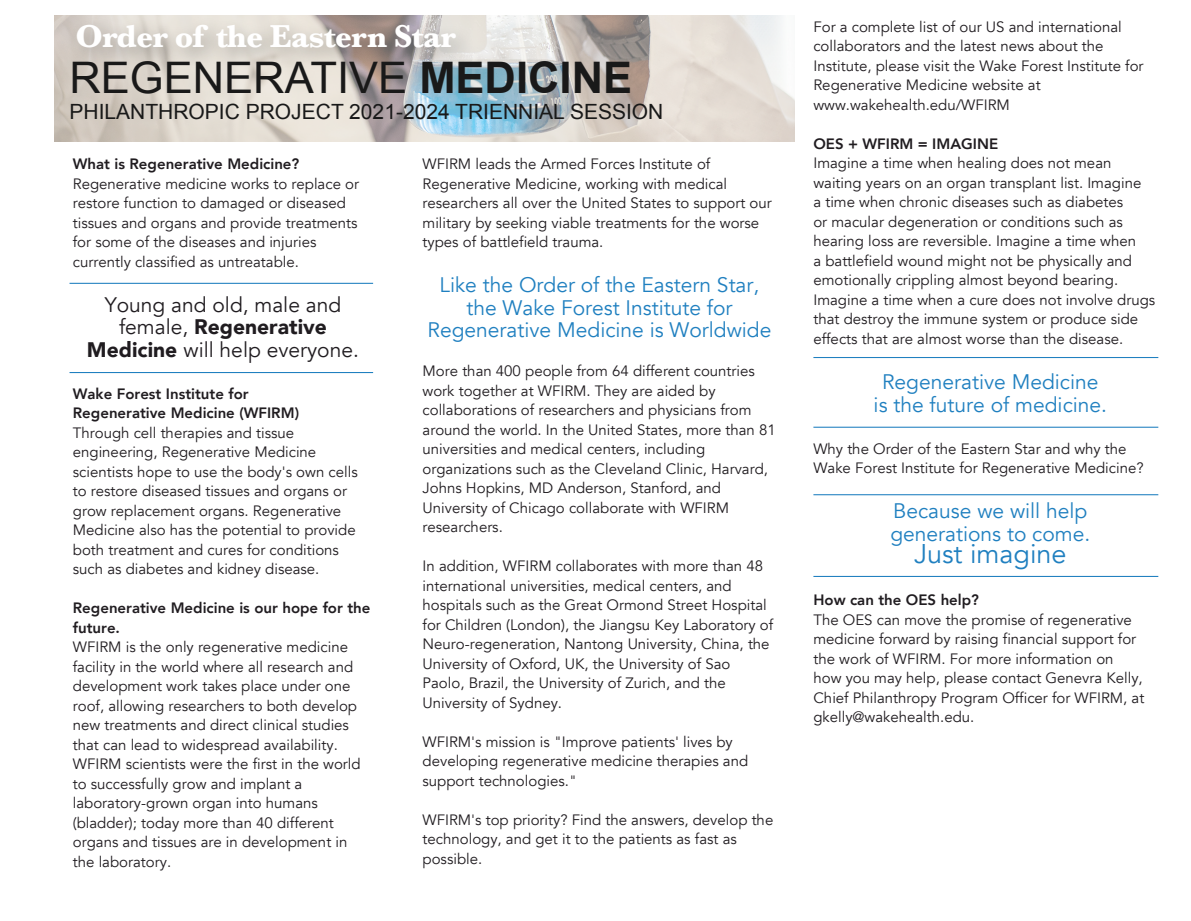
<style>
.page{position:relative;width:1191px;height:921px;background:#fff}
.page>*{position:absolute;margin:0;border:0;box-sizing:border-box;transform-origin:0 0}
.t1{font:43.5px "Arial";color:#191919}
.t2{font:700 33px "Baskerville";letter-spacing:-.025em;color:#fff}
.t3{font:27px "Avenir";color:#2080c0}
.t4{font:21px/22.5px "Avenir";color:#2080c0;text-align:center}
.t5{font:21px/22.5px "Avenir";color:#201c20;text-align:center}
.t6{font:21px "Arial";color:#191919}
.t7{font:15px/19.5px "Avenir";color:#201c20}
.t8{font:800 15px/19.5px "Avenir";color:#201c20}
.s1{font-weight:700}
.s2{font-weight:900}
</style>
<div class="page">
<svg style="left:54px;top:15px;width:741px;height:127px;background:#d0cfcb"></svg>
<img style="left:54px;top:15px;width:450px;height:79px">
<hr style="left:70px;top:283px;width:303px;height:1px;background:#2080c0">
<hr style="left:70px;top:372px;width:303px;height:1px;background:#2080c0">
<hr style="left:813px;top:357px;width:345px;height:1px;background:#2080c0">
<hr style="left:813px;top:426px;width:345px;height:2px;background:#2080c0">
<hr style="left:813px;top:494px;width:345px;height:1px;background:#2080c0">
<hr style="left:813px;top:576px;width:345px;height:1px;background:#2080c0">
<h2 class="t2" style="left:76px;top:14px;width:382px">Order of the Eastern Star</h2>
<h1 class="t1" style="left:69px;top:49px;width:564px">REGENERATIVE <span class="s1">MEDICINE</span></h1>
<h3 class="t6" style="left:69px;top:98px;width:595px">PHILANTHROPIC PROJECT 2021-2024 TRIENNIAL SESSION</h3>
<p class="t8" style="left:73px;top:154px;width:228px">What is Regenerative Medicine?</p>
<p class="t7" style="left:73px;top:174px;width:288px">Regenerative medicine works to replace or restore function to damaged or diseased tissues and organs and provide treatments for some of the diseases and injuries currently classified as untreatable.</p>
<h3 class="t5" style="left:87px;top:293px;width:273px">Young and old, male and female, <span class="s2">Regenerative<br>Medicine</span> will help everyone.</h3>
<p class="t8" style="left:73px;top:384px;width:228px">Wake Forest Institute for<br>Regenerative Medicine (WFIRM)</p>
<p class="t7" style="left:73px;top:423px;width:286px">Through cell therapies and tissue engineering, Regenerative Medicine scientists hope to use the body's own cells to restore diseased tissues and organs or grow replacement organs. Regenerative Medicine also has the potential to provide both treatment and cures for conditions such as diabetes and kidney disease.</p>
<p class="t8" style="left:73px;top:598px;width:299px">Regenerative Medicine is our hope for the future.</p>
<p class="t7" style="left:73px;top:637px;width:289px">WFIRM is the only regenerative medicine facility in the world where all research and development work takes place under one roof, allowing researchers to both develop new treatments and direct clinical studies that can lead to widespread availability.<br>WFIRM scientists were the first in the world to successfully grow and implant a laboratory-grown organ into humans (bladder); today more than 40 different organs and tissues are in development in the laboratory.</p>
<p class="t7" style="left:422px;top:154px;width:351px">WFIRM leads the Armed Forces Institute of Regenerative Medicine, working with medical researchers all over the United States to support our military by seeking viable treatments for the worse types of battlefield trauma.</p>
<h3 class="t4" style="left:427px;top:274px;width:345px">Like the Order of the Eastern Star, the Wake Forest Institute for<br>Regenerative Medicine is Worldwide</h3>
<p class="t7" style="left:422px;top:361px;width:355px">More than 400 people from 64 different countries work together at WFIRM. They are aided by collaborations of researchers and physicians from around the world. In the United States, more than 81 universities and medical centers, including organizations such as the Cleveland Clinic, Harvard, Johns Hopkins, MD Anderson, Stanford, and University of Chicago collaborate with WFIRM researchers.</p>
<p class="t7" style="left:422px;top:556px;width:352px">In addition, WFIRM collaborates with more than 48 international universities, medical centers, and hospitals such as the Great Ormond Street Hospital for Children (London), the Jiangsu Key Laboratory of Neuro-regeneration, Nantong University, China, the University of Oxford, UK, the University of Sao Paolo, Brazil, the University of Zurich, and the University of Sydney.</p>
<p class="t7" style="left:422px;top:732px;width:327px">WFIRM's mission is "Improve patients' lives by developing regenerative medicine therapies and support technologies."</p>
<p class="t7" style="left:422px;top:810px;width:352px">WFIRM's top priority? Find the answers, develop the technology, and get it to the patients as fast as possible.</p>
<p class="t7" style="left:813px;top:17px;width:332px">For a complete list of our US and international collaborators and the latest news about the Institute, please visit the Wake Forest Institute for Regenerative Medicine website at www.wakehealth.edu/WFIRM</p>
<p class="t8" style="left:813px;top:134px;width:186px">OES + WFIRM = IMAGINE</p>
<p class="t7" style="left:813px;top:154px;width:343px">Imagine a time when healing does not mean waiting years on an organ transplant list. Imagine<br>a time when chronic diseases such as diabetes<br>or macular degeneration or conditions such as hearing loss are reversible. Imagine a time when<br>a battlefield wound might not be physically and emotionally crippling almost beyond bearing.<br>Imagine a time when a cure does not involve drugs that destroy the immune system or produce side effects that are almost worse than the disease.</p>
<h3 class="t4" style="left:873px;top:371px;width:235px">Regenerative Medicine is the future of medicine.</h3>
<p class="t7" style="left:813px;top:439px;width:332px">Why the Order of the Eastern Star and why the<br>Wake Forest Institute for Regenerative Medicine?</p>
<h3 class="t4" style="left:890px;top:500px;width:201px;text-align:left">Because we will help generations to come.</h3>
<h3 class="t3" style="left:914px;top:537px;width:154px">Just imagine</h3>
<p class="t8" style="left:813px;top:590px;width:167px">How can the OES help?</p>
<p class="t7" style="left:813px;top:610px;width:332px">The OES can move the promise of regenerative medicine forward by raising financial support for the work of WFIRM. For more information on how you may help, please contact Genevra Kelly, Chief Philanthropy Program Officer for WFIRM, at gkelly@wakehealth.edu.</p>
</div>
